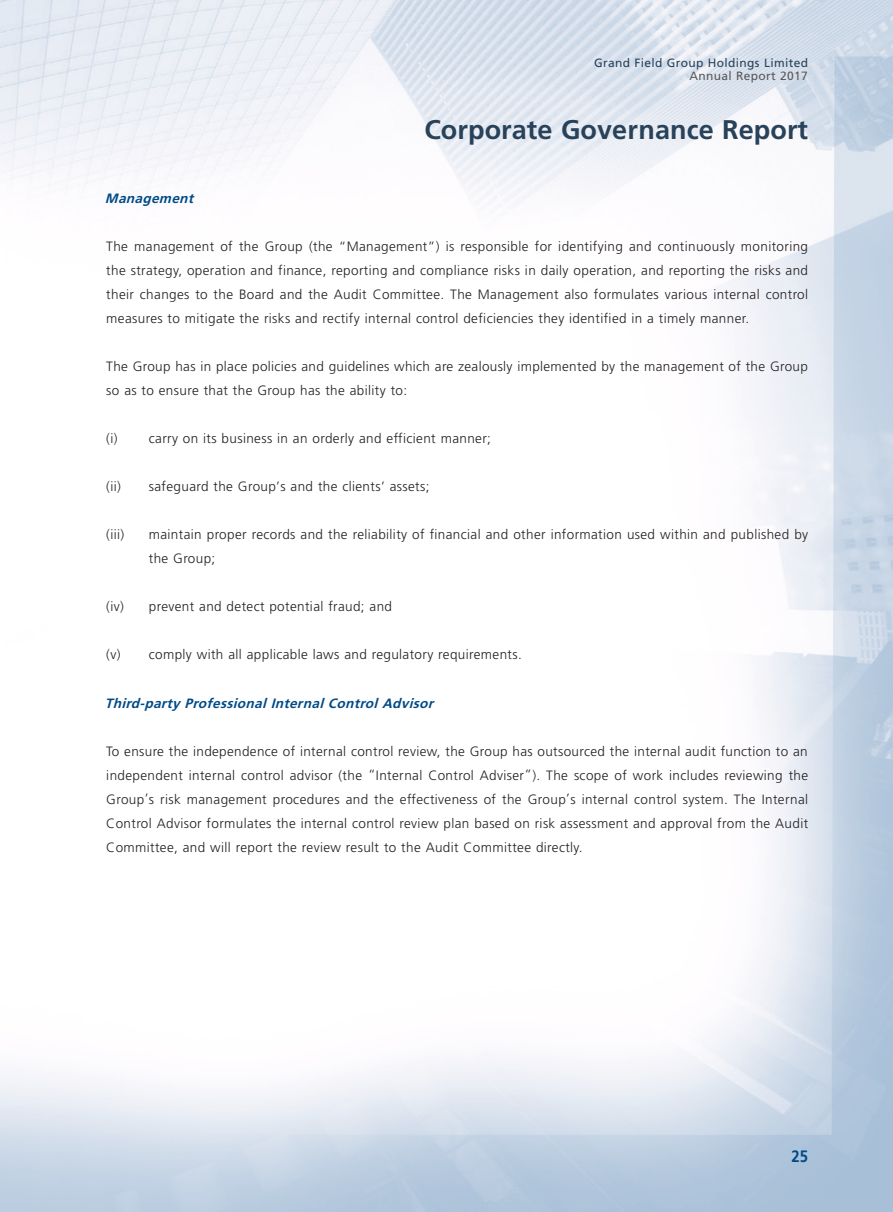
<style>
.page{position:relative;width:893px;height:1212px;background:#fff}
.page>*{position:absolute;margin:0;border:0;box-sizing:border-box;transform-origin:0 0}
.t1{font:700 27px "Frutiger LT Std";letter-spacing:.005em;color:#28425a}
.t2{font:700 16.5px "Frutiger LT Std";color:#004a87;scale:.9 1}
.Body_Text{font:300 13.5px/24px "Frutiger LT Std";letter-spacing:.03em;color:#231f20;text-align:justify}
.Heading_3{font:italic 700 13.5px "Frutiger LT Std";color:#004a87}
.t3{font:12px "Frutiger LT Std";letter-spacing:.03em;color:#28425a}
.t4{font:12px "Frutiger LT Std";letter-spacing:.03em;color:#57585a}
</style>
<div class="page">
<img style="left:0;top:0;width:893px;height:1212px">
<p class="t3" style="left:594px;top:56px;width:215px">Grand Field Group Holdings Limited</p>
<p class="t4" style="left:690px;top:69px;width:120px">Annual Report 2017</p>
<h1 class="t1" style="left:424px;top:114px;width:385px">Corporate Governance Report</h1>
<p class="Heading_3" style="left:105px;top:191px;width:94px">Management</p>
<p class="Body_Text" style="left:106px;top:235px;width:703px">The management of the Group (the “Management”) is responsible for identifying and continuously monitoring the strategy, operation and finance, reporting and compliance risks in daily operation, and reporting the risks and their changes to the Board and the Audit Committee. The Management also formulates various internal control measures to mitigate the risks and rectify internal control deficiencies they identified in a timely manner.</p>
<p class="Body_Text" style="left:106px;top:355px;width:703px">The Group has in place policies and guidelines which are zealously implemented by the management of the Group so as to ensure that the Group has the ability to:</p>
<p class="Body_Text" style="left:106px;top:427px;width:386px">(i) carry on its business in an orderly and efficient manner;</p>
<p class="Body_Text" style="left:106px;top:475px;width:325px">(ii) safeguard the Group’s and the clients’ assets;</p>
<p class="Body_Text" style="left:106px;top:523px;width:20px">(iii)</p>
<p class="Body_Text" style="left:149px;top:523px;width:661px">maintain proper records and the reliability of financial and other information used within and published by the Group;</p>
<p class="Body_Text" style="left:106px;top:595px;width:287px">(iv) prevent and detect potential fraud; and</p>
<p class="Body_Text" style="left:106px;top:643px;width:417px">(v) comply with all applicable laws and regulatory requirements.</p>
<p class="Heading_3" style="left:105px;top:695px;width:334px">Third-party Professional Internal Control Advisor</p>
<p class="Body_Text" style="left:106px;top:739px;width:703px">To ensure the independence of internal control review, the Group has outsourced the internal audit function to an independent internal control advisor (the “Internal Control Adviser”). The scope of work includes reviewing the Group’s risk management procedures and the effectiveness of the Group’s internal control system. The Internal Control Advisor formulates the internal control review plan based on risk assessment and approval from the Audit Committee, and will report the review result to the Audit Committee directly.</p>
<p class="t2" style="left:791px;top:1146px;width:20px">25</p>
</div>
